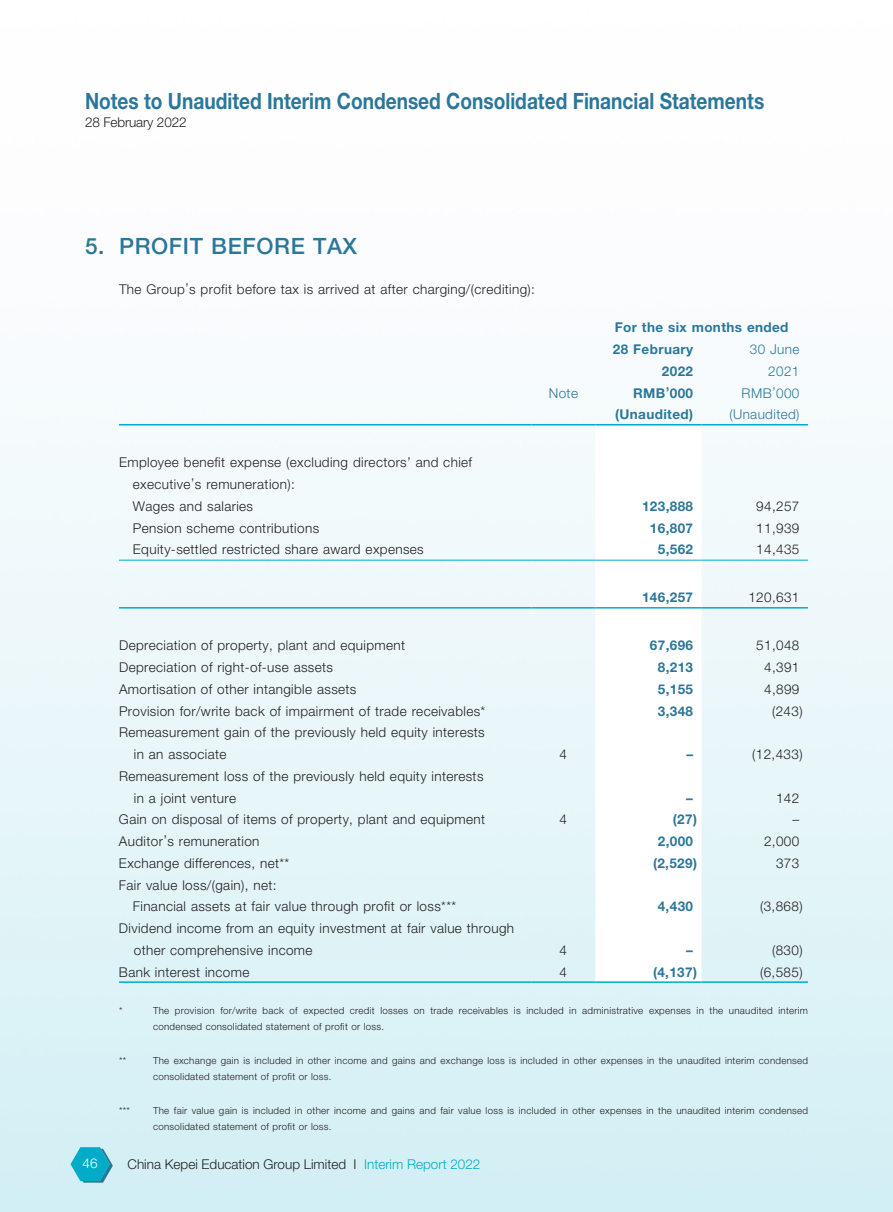
<style>
.page{position:relative;width:893px;height:1212px;background:#fff}
.page>*{position:absolute;margin:0;border:0;box-sizing:border-box;transform-origin:0 0}
.t1{font:700 22.5px "Helvetica Neue LT Std";color:#2b779a;scale:.85 1}
.t2{font:500 22.5px "Helvetica Neue LT Std";letter-spacing:.03em;color:#2b779a}
.t3{font:300 13.5px/21.8px "Helvetica Neue LT Std";letter-spacing:.03em;color:#231f20}
.t4{font:700 13.5px/21.8px "Helvetica Neue LT Std";letter-spacing:.03em;color:#2b779a}
.t5{font:300 13.5px "Helvetica Neue LT Std";color:#231f20}
.t6{font:300 13.5px "Helvetica Neue LT Std";letter-spacing:.03em;color:#2b779a}
.t7{font:300 13.5px "Helvetica Neue LT Std";letter-spacing:-.01em;color:#231f20}
.t8{font:300 13.5px "Helvetica Neue LT Std";color:#fff}
.t9{font:300 9.75px/16.5px "Helvetica Neue LT Std";letter-spacing:.03em;color:#231f20}
.s1{color:#00acc8}
</style>
<div class="page">
<img style="left:0;top:425px;width:893px;height:787px">
<svg style="left:71px;top:1147px;width:42px;height:35px"></svg>
<svg style="left:595px;top:425px;width:107px;height:556px"></svg>
<hr style="left:119px;top:424px;width:412px;height:1px;background:#00acc8">
<hr style="left:531px;top:424px;width:64px;height:1px;background:#00acc8">
<hr style="left:595px;top:424px;width:107px;height:1px;background:#00acc8">
<hr style="left:702px;top:424px;width:106px;height:1px;background:#00acc8">
<hr style="left:119px;top:560px;width:412px;height:1px;background:#00acc8">
<hr style="left:531px;top:560px;width:64px;height:1px;background:#00acc8">
<hr style="left:595px;top:560px;width:107px;height:1px;background:#00acc8">
<hr style="left:702px;top:560px;width:106px;height:1px;background:#00acc8">
<hr style="left:119px;top:607px;width:412px;height:1px;background:#00acc8">
<hr style="left:531px;top:607px;width:64px;height:1px;background:#00acc8">
<hr style="left:595px;top:607px;width:107px;height:1px;background:#00acc8">
<hr style="left:702px;top:607px;width:106px;height:1px;background:#00acc8">
<hr style="left:119px;top:981px;width:412px;height:2px;background:#00acc8">
<hr style="left:531px;top:981px;width:64px;height:2px;background:#00acc8">
<hr style="left:595px;top:981px;width:107px;height:2px;background:#00acc8">
<hr style="left:702px;top:981px;width:106px;height:2px;background:#00acc8">
<h1 class="t1" style="left:85px;top:87px;width:801px">Notes to Unaudited Interim Condensed Consolidated Financial Statements</h1>
<p class="t7" style="left:85px;top:114px;width:103px">28 February 2022</p>
<h1 class="t2" style="left:85px;top:233px;width:274px">5. PROFIT BEFORE TAX</h1>
<p class="t3" style="left:119px;top:278px;width:417px">The Group’s profit before tax is arrived at after charging/(crediting):</p>
<p class="t3" style="left:133px;top:451px;width:341px;text-indent:-14px">Employee benefit expense (excluding directors’ and chief executive’s remuneration):<br>Wages and salaries</p>
<p class="t4" style="left:613px;top:316px;width:177px">For the six months ended<br>28 February</p>
<p class="t6" style="left:750px;top:341px;width:51px">30 June</p>
<p class="t4" style="left:662px;top:360px;width:33px">2022</p>
<p class="t6" style="left:768px;top:363px;width:33px">2021</p>
<p class="t6" style="left:549px;top:384px;width:31px">Note</p>
<p class="t4" style="left:633px;top:381px;width:62px">RMB’000</p>
<p class="t6" style="left:742px;top:384px;width:59px">RMB’000</p>
<p class="t4" style="left:615px;top:403px;width:80px">(Unaudited)</p>
<p class="t6" style="left:729px;top:406px;width:72px">(Unaudited)</p>
<p class="t4" style="left:642px;top:495px;width:53px">123,888</p>
<p class="t3" style="left:756px;top:495px;width:45px">94,257</p>
<p class="t3" style="left:133px;top:517px;width:188px">Pension scheme contributions</p>
<p class="t4" style="left:650px;top:516px;width:45px">16,807</p>
<p class="t3" style="left:756px;top:517px;width:45px">11,939</p>
<p class="t3" style="left:133px;top:538px;width:292px">Equity-settled restricted share award expenses</p>
<p class="t4" style="left:658px;top:538px;width:37px">5,562</p>
<p class="t3" style="left:756px;top:538px;width:45px">14,435</p>
<p class="t4" style="left:642px;top:586px;width:53px">146,257</p>
<p class="t3" style="left:748px;top:586px;width:53px">120,631</p>
<p class="t3" style="left:119px;top:634px;width:288px">Depreciation of property, plant and equipment</p>
<p class="t4" style="left:650px;top:634px;width:45px">67,696</p>
<p class="t3" style="left:756px;top:634px;width:45px">51,048</p>
<p class="t3" style="left:119px;top:656px;width:216px">Depreciation of right-of-use assets</p>
<p class="t4" style="left:658px;top:656px;width:37px">8,213</p>
<p class="t3" style="left:764px;top:656px;width:37px">4,391</p>
<p class="t3" style="left:119px;top:678px;width:239px">Amortisation of other intangible assets</p>
<p class="t4" style="left:658px;top:678px;width:37px">5,155</p>
<p class="t3" style="left:764px;top:678px;width:37px">4,899</p>
<p class="t3" style="left:119px;top:700px;width:368px">Provision for/write back of impairment of trade receivables*</p>
<p class="t4" style="left:658px;top:700px;width:37px">3,348</p>
<p class="t3" style="left:772px;top:700px;width:32px">(243)</p>
<p class="t3" style="left:134px;top:721px;width:352px;text-indent:-15px">Remeasurement gain of the previously held equity interests in an associate</p>
<p class="t3" style="left:560px;top:743px;width:9px">4</p>
<p class="t4" style="left:686px;top:743px;width:8px">–</p>
<p class="t3" style="left:752px;top:743px;width:52px">(12,433)</p>
<p class="t3" style="left:134px;top:765px;width:351px;text-indent:-15px">Remeasurement loss of the previously held equity interests in a joint venture</p>
<p class="t4" style="left:686px;top:787px;width:8px">–</p>
<p class="t3" style="left:776px;top:787px;width:25px">142</p>
<p class="t3" style="left:119px;top:808px;width:368px">Gain on disposal of items of property, plant and equipment</p>
<p class="t3" style="left:560px;top:808px;width:9px">4</p>
<p class="t4" style="left:673px;top:808px;width:26px">(27)</p>
<p class="t3" style="left:793px;top:808px;width:8px">–</p>
<p class="t3" style="left:119px;top:830px;width:142px">Auditor’s remuneration</p>
<p class="t4" style="left:658px;top:830px;width:37px">2,000</p>
<p class="t3" style="left:764px;top:830px;width:37px">2,000</p>
<p class="t3" style="left:119px;top:852px;width:172px">Exchange differences, net**</p>
<p class="t4" style="left:653px;top:852px;width:46px">(2,529)</p>
<p class="t3" style="left:776px;top:852px;width:25px">373</p>
<p class="t3" style="left:133px;top:874px;width:325px;text-indent:-14px">Fair value loss/(gain), net:<br>Financial assets at fair value through profit or loss***</p>
<p class="t4" style="left:658px;top:895px;width:37px">4,430</p>
<p class="t3" style="left:760px;top:895px;width:44px">(3,868)</p>
<p class="t3" style="left:134px;top:917px;width:382px;text-indent:-15px">Dividend income from an equity investment at fair value through other comprehensive income</p>
<p class="t3" style="left:560px;top:939px;width:9px">4</p>
<p class="t4" style="left:686px;top:939px;width:8px">–</p>
<p class="t3" style="left:772px;top:939px;width:32px">(830)</p>
<p class="t3" style="left:119px;top:961px;width:132px">Bank interest income</p>
<p class="t3" style="left:560px;top:961px;width:9px">4</p>
<p class="t4" style="left:653px;top:961px;width:46px">(4,137)</p>
<p class="t3" style="left:760px;top:961px;width:44px">(6,585)</p>
<p class="t9" style="left:119px;top:1002px;width:5px">*</p>
<p class="t9" style="left:153px;top:1002px;width:656px">The provision for/write back of expected credit losses on trade receivables is included in administrative expenses in the unaudited interim condensed consolidated statement of profit or loss.</p>
<p class="t9" style="left:119px;top:1052px;width:9px">**</p>
<p class="t9" style="left:153px;top:1052px;width:656px">The exchange gain is included in other income and gains and exchange loss is included in other expenses in the unaudited interim condensed consolidated statement of profit or loss.</p>
<p class="t9" style="left:119px;top:1102px;width:12px">***</p>
<p class="t9" style="left:153px;top:1102px;width:657px">The fair value gain is included in other income and gains and fair value loss is included in other expenses in the unaudited interim condensed consolidated statement of profit or loss.</p>
<p class="t8" style="left:83px;top:1155px;width:17px">46</p>
<p class="t5" style="left:128px;top:1156px;width:354px">China Kepei Education Group Limited I <span class="s1">Interim Report 2022</span></p>
</div>
